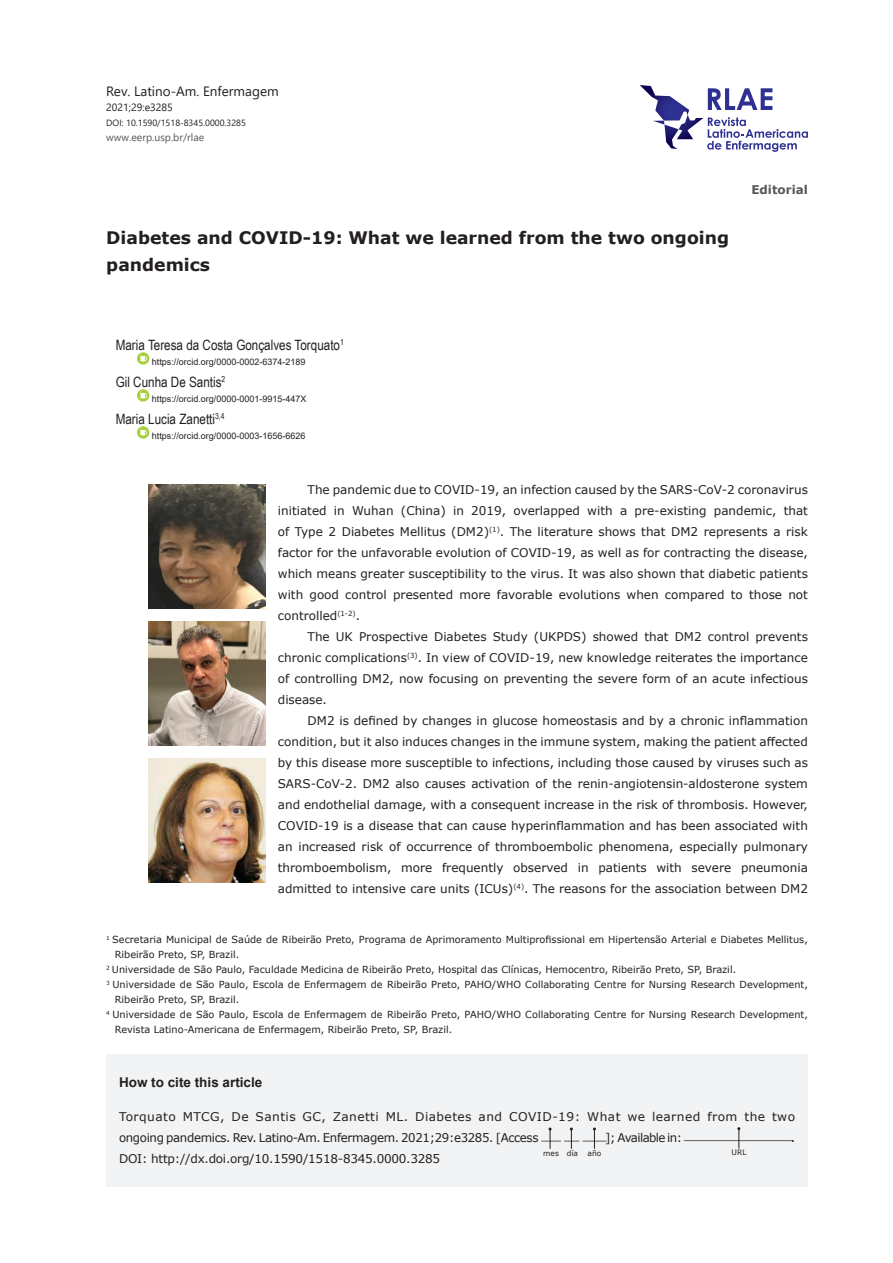
<style>
.page{position:relative;width:893px;height:1263px;background:#fff}
.page>*{position:absolute;margin:0;border:0;box-sizing:border-box;transform-origin:0 0}
.Título_NOVO{font:700 17.25px/27px "Verdana";color:#231f20}
.Autor_NOVO{font:14.25px "Arial Narrow";color:#231f20}
.t1{font:13.5px "Segoe UI";color:#231f20}
.SUB2{font:700 13.5px "Arial";color:#231f20}
.Texto{font:12px/21px "Verdana";color:#231f20;text-align:justify}
.Tópico{font:12px/21px "Verdana";letter-spacing:.035em;color:#231f20}
.Tópico-2{font:12px "Verdana";letter-spacing:-.02em;color:#231f20}
.Tópico-3{font:12px "Verdana";letter-spacing:-.05em;color:#231f20}
.tipo_artigo{font:700 12px "Verdana";color:#57585a}
.t2{font:10.5px "Segoe UI";color:#57585a}
.t3{font:10.5px "Segoe UI";color:#231f20}
.Rodape_Autor_NOVO{font:9.75px/15px "Verdana";color:#231f20}
.ORCID_NOVO{font:9px "Arial";color:#231f20}
.t4{font:9px "Segoe UI";color:#231f20}
.t5{font:7.5px "Verdana";color:#231f20}
</style>
<div class="page">
<svg style="left:640px;top:85px;width:168px;height:67px"></svg>
<div style="left:106px;top:1054px;width:702px;height:132px;background:#f2f3f4"></div>
<svg style="left:541px;top:1127px;width:66px;height:22px"></svg>
<svg style="left:684px;top:1127px;width:110px;height:21px"></svg>
<svg style="left:137px;top:352px;width:12px;height:13px"></svg>
<svg style="left:140px;top:355px;width:7px;height:6px"></svg>
<svg style="left:137px;top:389px;width:12px;height:13px"></svg>
<svg style="left:140px;top:392px;width:7px;height:6px"></svg>
<svg style="left:137px;top:426px;width:12px;height:13px"></svg>
<svg style="left:140px;top:428px;width:7px;height:7px"></svg>
<img style="left:149px;top:485px;width:116px;height:124px">
<img style="left:149px;top:621px;width:116px;height:124px">
<img style="left:149px;top:758px;width:116px;height:124px">
<p class="t1" style="left:106px;top:78px;width:174px">Rev. Latino-Am. Enfermagem</p>
<p class="t3" style="left:106px;top:97px;width:68px">2021;29:e3285</p>
<p class="t4" style="left:106px;top:114px;width:141px">DOI: 10.1590/1518-8345.0000.3285</p>
<p class="t2" style="left:106px;top:127px;width:99px">www.eerp.usp.br/rlae</p>
<p class="Título_NOVO" style="left:106px;top:224px;width:624px">Diabetes and COVID-19: What we learned from the two ongoing pandemics</p>
<p class="tipo_artigo" style="left:751px;top:181px;width:58px">Editorial</p>
<p class="Autor_NOVO" style="left:116px;top:334px;width:230px">Maria Teresa da Costa Gonçalves Torquato<sup>1</sup></p>
<p class="ORCID_NOVO" style="left:152px;top:355px;width:155px">https://orcid.org/0000-0002-6374-2189</p>
<p class="Autor_NOVO" style="left:116px;top:371px;width:111px">Gil Cunha De Santis<sup>2</sup></p>
<p class="ORCID_NOVO" style="left:152px;top:392px;width:156px">https://orcid.org/0000-0001-9915-447X</p>
<p class="Autor_NOVO" style="left:116px;top:408px;width:110px">Maria Lucia Zanetti<sup>3,4</sup></p>
<p class="ORCID_NOVO" style="left:152px;top:429px;width:155px">https://orcid.org/0000-0003-1656-6626</p>
<p class="Texto" style="left:278px;top:479px;width:532px;text-indent:30px">The pandemic due to COVID-19, an infection caused by the SARS-CoV-2 coronavirus initiated in Wuhan (China) in 2019, overlapped with a pre-existing pandemic, that of Type 2 Diabetes Mellitus (DM2)<sup>(1)</sup>. The literature shows that DM2 represents a risk factor for the unfavorable evolution of COVID-19, as well as for contracting the disease, which means greater susceptibility to the virus. It was also shown that diabetic patients with good control presented more favorable evolutions when compared to those not controlled<sup>(1-2)</sup>.</p>
<p class="Texto" style="left:278px;top:626px;width:532px;text-indent:30px">The UK Prospective Diabetes Study (UKPDS) showed that DM2 control prevents chronic complications<sup>(3)</sup>. In view of COVID-19, new knowledge reiterates the importance of controlling DM2, now focusing on preventing the severe form of an acute infectious disease.</p>
<p class="Texto" style="left:278px;top:710px;width:532px;text-indent:30px">DM2 is defined by changes in glucose homeostasis and by a chronic inflammation condition, but it also induces changes in the immune system, making the patient affected by this disease more susceptible to infections, including those caused by viruses such as SARS-CoV-2. DM2 also causes activation of the renin-angiotensin-aldosterone system and endothelial damage, with a consequent increase in the risk of thrombosis. However, COVID-19 is a disease that can cause hyperinflammation and has been associated with an increased risk of occurrence of thromboembolic phenomena, especially pulmonary thromboembolism, more frequently observed in patients with severe pneumonia admitted to intensive care units (ICUs)<sup>(4)</sup>. The reasons for the association between DM2</p>
<p class="Rodape_Autor_NOVO" style="left:115px;top:932px;width:695px;text-indent:-9px"><sup>1</sup> Secretaria Municipal de Saúde de Ribeirão Preto, Programa de Aprimoramento Multiprofissional em Hipertensão Arterial e Diabetes Mellitus,<br>Ribeirão Preto, SP, Brazil.</p>
<p class="Rodape_Autor_NOVO" style="left:106px;top:962px;width:631px"><sup>2</sup> Universidade de São Paulo, Faculdade Medicina de Ribeirão Preto, Hospital das Clínicas, Hemocentro, Ribeirão Preto, SP, Brazil.</p>
<p class="Rodape_Autor_NOVO" style="left:115px;top:977px;width:695px;text-indent:-9px"><sup>3</sup> Universidade de São Paulo, Escola de Enfermagem de Ribeirão Preto, PAHO/WHO Collaborating Centre for Nursing Research Development,<br>Ribeirão Preto, SP, Brazil.</p>
<p class="Rodape_Autor_NOVO" style="left:115px;top:1007px;width:695px;text-indent:-9px"><sup>4</sup> Universidade de São Paulo, Escola de Enfermagem de Ribeirão Preto, PAHO/WHO Collaborating Centre for Nursing Research Development,<br>Revista Latino-Americana de Enfermagem, Ribeirão Preto, SP, Brazil.</p>
<p class="SUB2" style="left:119px;top:1073px;width:145px">How to cite this article</p>
<p class="Tópico" style="left:119px;top:1106px;width:678px">Torquato MTCG, De Santis GC, Zanetti ML. Diabetes and COVID-19: What we learned from the two ongoing pandemics. Rev. Latino-Am. Enfermagem. 2021;29:e3285. [Access</p>
<p class="t5" style="left:543px;top:1148px;width:36px">mes día</p>
<p class="t5" style="left:587px;top:1148px;width:15px">año</p>
<p class="Tópico-3" style="left:605px;top:1129px;width:79px">]; Available in:</p>
<p class="Tópico-2" style="left:791px;top:1129px;width:6px">.</p>
<p class="t5" style="left:732px;top:1147px;width:16px">URL</p>
<p class="Tópico-2" style="left:119px;top:1150px;width:323px">DOI: http://dx.doi.org/10.1590/1518-8345.0000.3285</p>
</div>
